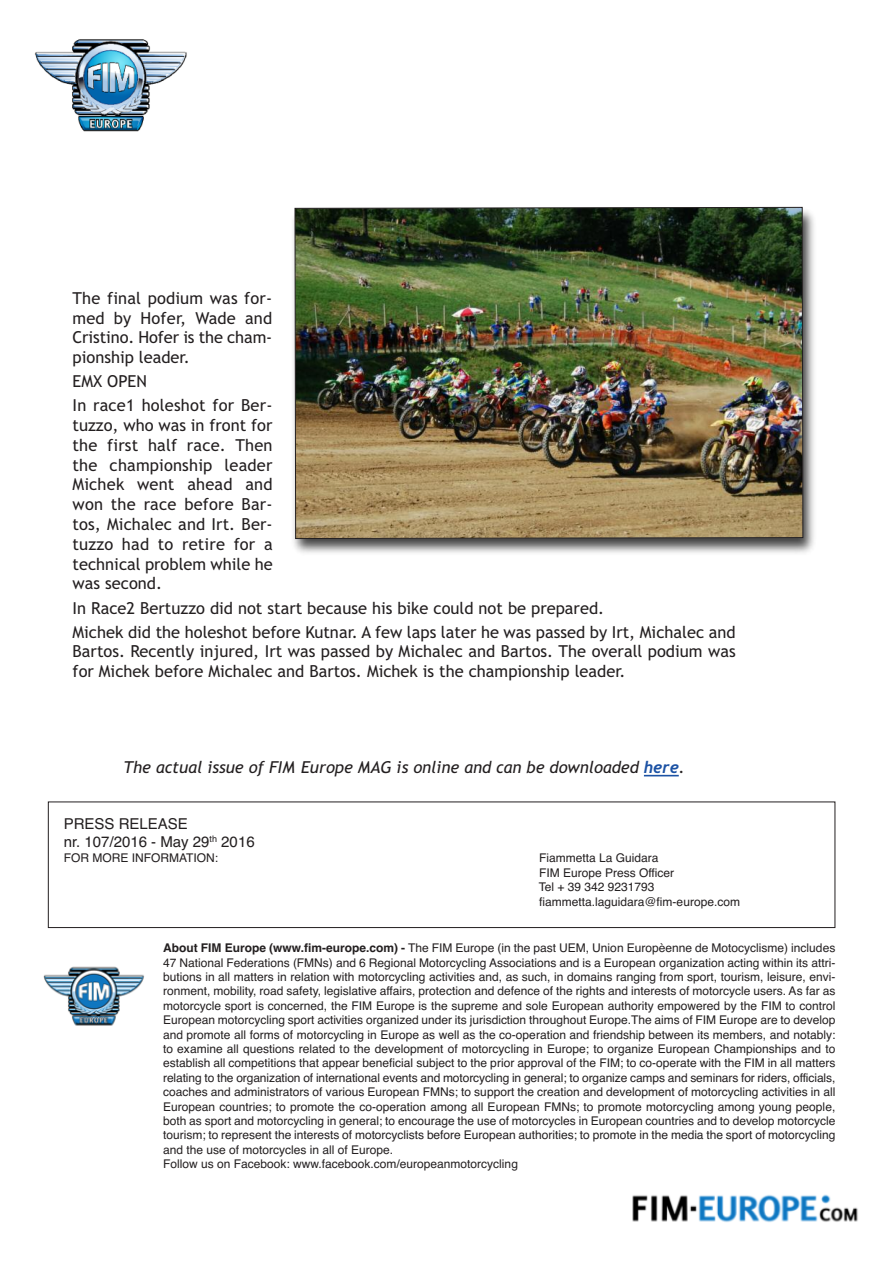
<style>
.page{position:relative;width:893px;height:1263px;background:#fff}
.page>*{position:absolute;margin:0;border:0;box-sizing:border-box;transform-origin:0 0}
.t1{font:16.5px/19.8px "Trebuchet MS";color:#231f20}
.t2{font:italic 16.5px "Trebuchet MS";color:#231f20}
.t3{font:15px/18px "Helvetica";color:#231f20}
.t4{font:12px/14.4px "Helvetica";color:#231f20}
.s1{font-family:"Trebuchet";font-weight:700;color:#1c52a4}
.s2{font-weight:700}
</style>
<div class="page">
<img style="left:35px;top:39px;width:152px;height:93px">
<img style="left:632px;top:1194px;width:226px;height:28px">
<hr style="left:644px;top:775px;width:35px;height:1px;background:#1c52a4">
<img style="left:43px;top:966px;width:101px;height:60px">
<div style="left:48px;top:801px;width:787px;height:127px;border:1px solid #231f20"></div>
<img style="left:293px;top:206px;width:521px;height:347px">
<img style="left:294px;top:207px;width:510px;height:332px">
<h1 class="t1" style="left:73px;top:288px;width:201px;text-align:justify">The final podium was for&shy;med by Hofer, Wade and Cristino. Hofer is the cham&shy;pionship leader.</h1>
<h1 class="t1" style="left:73px;top:369px;width:201px;line-height:24px">EMX OPEN<br>In race1 holeshot for Ber-</h1>
<h1 class="t1" style="left:73px;top:415px;width:202px;text-align:justify">tuzzo, who was in front for the first half race. Then the championship leader Michek went ahead and won the race before Bar&shy;tos, Michalec and Irt. Ber&shy;tuzzo had to retire for a technical problem while he was second.</h1>
<h1 class="t1" style="left:73px;top:596px;width:665px;line-height:24px">In Race2 Bertuzzo did not start because his bike could not be prepared.<br>Michek did the holeshot before Kutnar. A few laps later he was passed by Irt, Michalec and</h1>
<h1 class="t1" style="left:73px;top:642px;width:665px">Bartos. Recently injured, Irt was passed by Michalec and Bartos. The overall podium was for Michek before Michalec and Bartos. Michek is the championship leader.</h1>
<h1 class="t2" style="left:123px;top:758px;width:563px">The actual issue of FIM Europe MAG is online and can be downloaded <span class="s1">here</span>.</h1>
<p class="t3" style="left:64px;top:814px;width:192px">PRESS RELEASE<br>nr. 107/2016 - May 29<sup>th</sup> 2016</p>
<p class="t4" style="left:64px;top:851px;width:156px">FOR MORE INFORMATION:</p>
<p class="t4" style="left:539px;top:851px;width:203px">Fiammetta La Guidara<br>FIM Europe Press Officer<br>Tel + 39 342 9231793 fiammetta.laguidara@fim-europe.com</p>
<p class="t4" style="left:163px;top:941px;width:674px"><span class="s2">About FIM Europe (www.fim-europe.com) -</span> The FIM Europe (in the past UEM, Union Europèenne de Motocyclisme) includes 47 National Federations (FMNs) and 6 Regional Motorcycling Associations and is a European organization acting within its attri&shy;butions in all matters in relation with motorcycling activities and, as such, in domains ranging from sport, tourism, leisure, envi&shy;ronment, mobility, road safety, legislative affairs, protection and defence of the rights and interests of motorcycle users. As far as motorcycle sport is concerned, the FIM Europe is the supreme and sole European authority empowered by the FIM to control European motorcycling sport activities organized under its jurisdiction throughout Europe.The aims of FIM Europe are to develop and promote all forms of motorcycling in Europe as well as the co-operation and friendship between its members, and notably: to examine all questions related to the development of motorcycling in Europe; to organize European Championships and to establish all competitions that appear beneficial subject to the prior approval of the FIM; to co-operate with the FIM in all matters relating to the organization of international events and motorcycling in general; to organize camps and seminars for riders, officials, coaches and administrators of various European FMNs; to support the creation and development of motorcycling activities in all European countries; to promote the co-operation among all European FMNs; to promote motorcycling among young people, both as sport and motorcycling in general; to encourage the use of motorcycles in European countries and to develop motorcycle tourism; to represent the interests of motorcyclists before European authorities; to promote in the media the sport of motorcycling and the use of motorcycles in all of Europe.<br>Follow us on Facebook: www.facebook.com/europeanmotorcycling</p>
</div>
